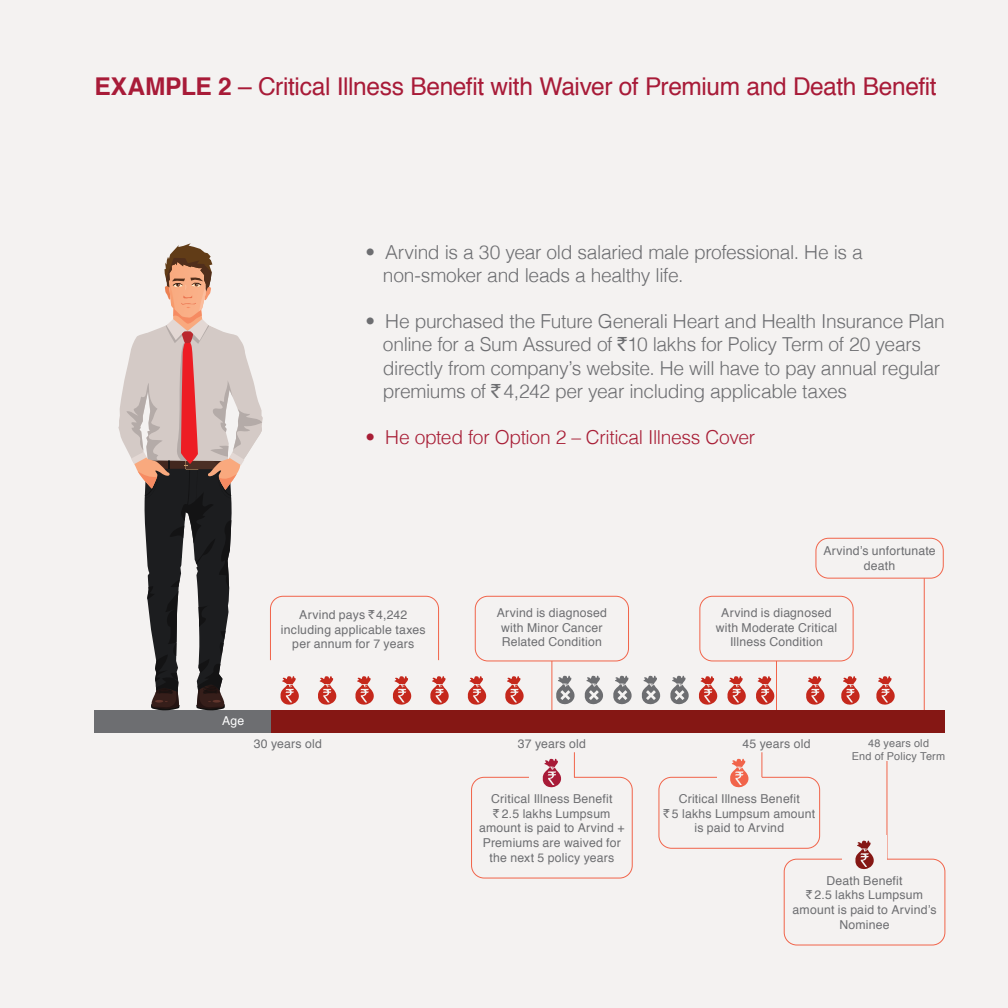
<style>
.page{position:relative;width:1008px;height:1008px;background:#f4f2f1}
.page>*{position:absolute;margin:0;border:0;box-sizing:border-box;transform-origin:0 0}
.t1{font:24.5px "Helvetica";letter-spacing:-.015em;color:#a81b38}
.t2{font:300 19.25px/23.1px "Helvetica";letter-spacing:-.02em;color:#6d6e71}
.t3{font:300 19.25px "Helvetica";letter-spacing:-.02em;color:#a81e36}
.t4{font:12.25px/14.7px "Helvetica";letter-spacing:.015em;color:#6d6e71;text-align:center}
.t5{font:12.25px "Helvetica";color:#fff}
.t6{font:10.85px/13.1px "Helvetica";letter-spacing:.02em;color:#6d6e71;text-align:center}
.s1{font-weight:700}
.s2{font-family:"Rupee Foradian";font-weight:400}
.s3{font-family:"Rupee Foradian"}
</style>
<div class="page">
<div style="left:94px;top:710px;width:851px;height:23px;background:#6d6e71"></div>
<svg style="left:270px;top:595px;width:169px;height:66px"></svg>
<div style="left:475px;top:596px;width:154px;height:65px;border:1px solid #f1644a;border-radius:13px"></div>
<hr style="left:551px;top:661px;width:1px;height:49px;background:#f1644a">
<div style="left:471px;top:777px;width:162px;height:101px;border:1px solid #f1644a;border-radius:13px"></div>
<div style="left:530px;top:755px;width:44px;height:36px;background:#f4f2f1"></div>
<svg style="left:542px;top:759px;width:20px;height:28px"></svg>
<div style="left:699px;top:596px;width:155px;height:65px;border:1px solid #f1644a;border-radius:13px"></div>
<hr style="left:776px;top:661px;width:1px;height:49px;background:#f1644a">
<div style="left:659px;top:777px;width:161px;height:72px;border:1px solid #f1644a;border-radius:13px"></div>
<div style="left:717px;top:755px;width:44px;height:36px;background:#f4f2f1"></div>
<svg style="left:730px;top:759px;width:19px;height:28px"></svg>
<hr style="left:924px;top:578px;width:1px;height:132px;background:#f1644a">
<hr style="left:887px;top:761px;width:1px;height:98px;background:#f1644a">
<svg style="left:761px;top:752px;width:1px;height:25px"></svg>
<svg style="left:574px;top:752px;width:1px;height:25px"></svg>
<div style="left:816px;top:538px;width:128px;height:41px;border:1px solid #f1644a;border-radius:13px"></div>
<div style="left:784px;top:859px;width:161px;height:86px;border:1px solid #f1644a;border-radius:13px"></div>
<div style="left:842px;top:835px;width:45px;height:37px;background:#f4f2f1"></div>
<svg style="left:855px;top:841px;width:19px;height:28px"></svg>
<svg style="left:556px;top:676px;width:19px;height:28px"></svg>
<svg style="left:584px;top:676px;width:19px;height:28px"></svg>
<svg style="left:613px;top:676px;width:19px;height:28px"></svg>
<svg style="left:642px;top:676px;width:19px;height:28px"></svg>
<svg style="left:670px;top:676px;width:19px;height:28px"></svg>
<svg style="left:318px;top:676px;width:19px;height:29px"></svg>
<svg style="left:280px;top:676px;width:19px;height:29px"></svg>
<svg style="left:355px;top:676px;width:19px;height:29px"></svg>
<svg style="left:393px;top:676px;width:19px;height:29px"></svg>
<svg style="left:430px;top:676px;width:19px;height:29px"></svg>
<svg style="left:468px;top:676px;width:19px;height:29px"></svg>
<svg style="left:505px;top:676px;width:19px;height:29px"></svg>
<svg style="left:699px;top:676px;width:19px;height:29px"></svg>
<svg style="left:727px;top:676px;width:19px;height:29px"></svg>
<svg style="left:756px;top:676px;width:19px;height:29px"></svg>
<svg style="left:806px;top:676px;width:19px;height:29px"></svg>
<svg style="left:841px;top:676px;width:19px;height:29px"></svg>
<svg style="left:876px;top:676px;width:19px;height:29px"></svg>
<div style="left:271px;top:710px;width:38px;height:23px;background:#851714"></div>
<div style="left:309px;top:710px;width:37px;height:23px;background:#851714"></div>
<div style="left:346px;top:710px;width:38px;height:23px;background:#851714"></div>
<div style="left:384px;top:710px;width:37px;height:23px;background:#851714"></div>
<div style="left:421px;top:710px;width:37px;height:23px;background:#851714"></div>
<div style="left:458px;top:710px;width:38px;height:23px;background:#851714"></div>
<div style="left:496px;top:710px;width:37px;height:23px;background:#851714"></div>
<div style="left:533px;top:710px;width:38px;height:23px;background:#851714"></div>
<div style="left:571px;top:710px;width:37px;height:23px;background:#851714"></div>
<div style="left:608px;top:710px;width:38px;height:23px;background:#851714"></div>
<div style="left:646px;top:710px;width:37px;height:23px;background:#851714"></div>
<div style="left:683px;top:710px;width:37px;height:23px;background:#851714"></div>
<div style="left:720px;top:710px;width:38px;height:23px;background:#851714"></div>
<div style="left:758px;top:710px;width:37px;height:23px;background:#851714"></div>
<div style="left:795px;top:710px;width:38px;height:23px;background:#851714"></div>
<div style="left:833px;top:710px;width:37px;height:23px;background:#851714"></div>
<div style="left:870px;top:710px;width:37px;height:23px;background:#851714"></div>
<div style="left:907px;top:710px;width:38px;height:23px;background:#851714"></div>
<svg style="left:118px;top:243px;width:145px;height:468px"></svg>
<h1 class="t1" style="left:94px;top:67px;width:844px"><span class="s1">EXAMPLE 2</span> – Critical Illness Benefit with Waiver of Premium and Death Benefit</h1>
<h2 class="t2" style="left:383px;top:240px;width:481px;text-indent:-17px">• Arvind is a 30 year old salaried male professional. He is a non-smoker and leads a healthy life.</h2>
<p class="t2" style="left:383px;top:309px;width:563px;text-indent:-17px">• He purchased the Future Generali Heart and Health Insurance Plan online for a Sum Assured of <span class="s2">`</span>10 lakhs for Policy Term of 20 years directly from company’s website. He will have to pay annual regular premiums of <span class="s2">`</span>4,242 per year including applicable taxes</p>
<h2 class="t3" style="left:365px;top:422px;width:391px">• He opted for Option 2 – Critical Illness Cover</h2>
<p class="t4" style="left:281px;top:608px;width:146px">Arvind pays <span class="s3">`</span>4,242 including applicable taxes per annum for 7 years</p>
<p class="t4" style="left:823px;top:544px;width:114px">Arvind’s unfortunate death</p>
<p class="t4" style="left:497px;top:606px;width:112px">Arvind is diagnosed with Minor Cancer<br>Related Condition</p>
<p class="t4" style="left:716px;top:606px;width:123px">Arvind is diagnosed with Moderate Critical<br>Illness Condition</p>
<p class="t5" style="left:222px;top:711px;width:24px">Age</p>
<p class="t4" style="left:254px;top:736px;width:70px">30 years old</p>
<p class="t4" style="left:518px;top:736px;width:69px">37 years old</p>
<p class="t4" style="left:742px;top:736px;width:70px">45 years old</p>
<p class="t6" style="left:852px;top:737px;width:95px">48 years old<br>End of Policy Term</p>
<p class="t4" style="left:479px;top:792px;width:147px">Critical Illness Benefit<br><span class="s3">`</span> 2.5 lakhs Lumpsum amount is paid to Arvind +<br>Premiums are waived for the next 5 policy years</p>
<p class="t4" style="left:663px;top:792px;width:153px">Critical Illness Benefit<br><span class="s3">`</span> 5 lakhs Lumpsum amount is paid to Arvind</p>
<p class="t4" style="left:793px;top:873px;width:145px">Death Benefit<br><span class="s3">`</span> 2.5 lakhs Lumpsum amount is paid to Arvind’s<br>Nominee</p>
</div>
